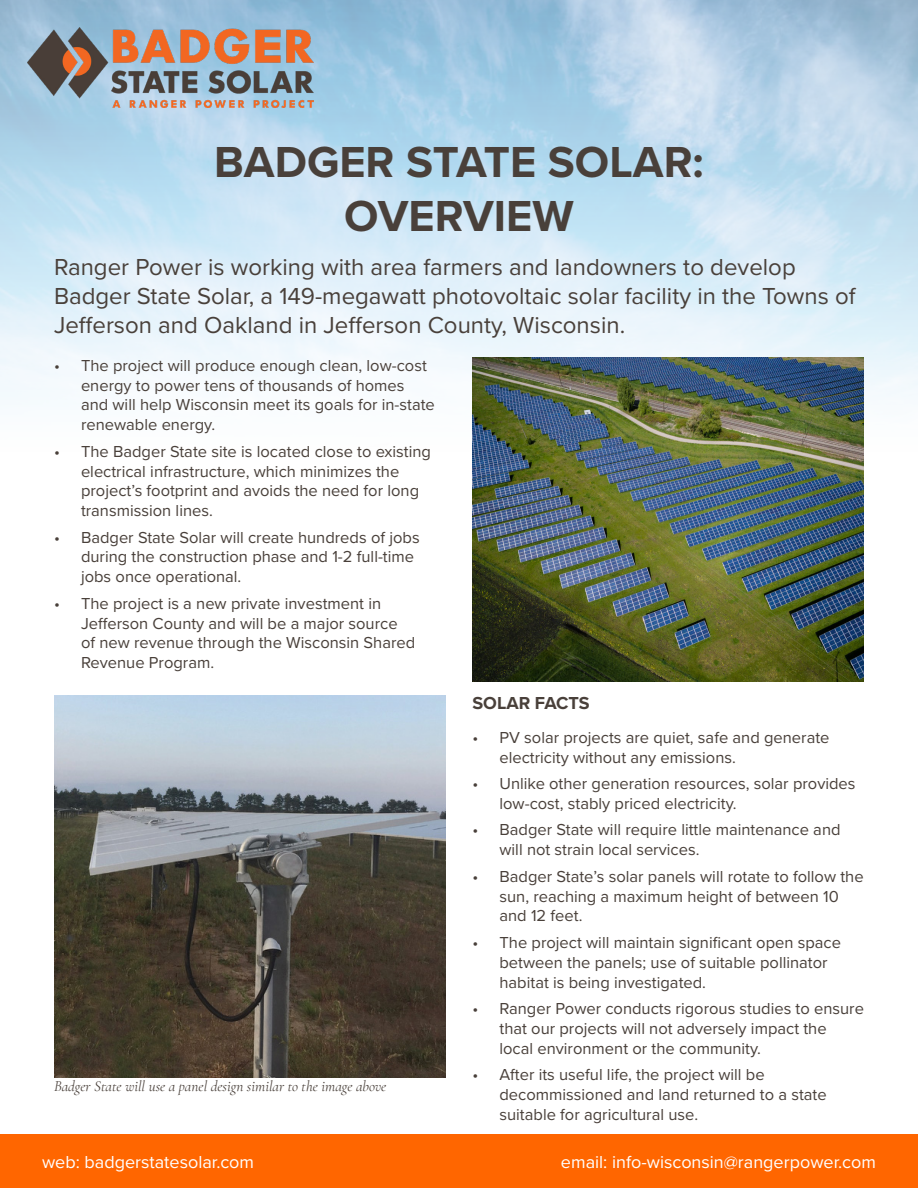
<style>
.page{position:relative;width:918px;height:1188px;background:#fff}
.page>*{position:absolute;margin:0;border:0;box-sizing:border-box;transform-origin:0 0}
.t1{font:700 45px "Proxima Nova";color:#49403a}
.t2{font:24px/28.8px "Proxima Nova";color:#49403a}
.t3{font:18px "Proxima Nova";color:#fff}
.t4{font:700 18px "Proxima Nova";color:#49403a}
.t5{font:16.5px/19.8px "Proxima Nova";color:#49403a}
.t6{font:italic 15px "Cormorant Garamond";color:#49403a}
</style>
<div class="page">
<img style="left:0;top:0;width:918px;height:400px">
<div style="left:0;top:1134px;width:918px;height:54px;background:#f60"></div>
<img style="left:27px;top:27px;width:287px;height:81px">
<img style="left:472px;top:358px;width:392px;height:324px">
<img style="left:54px;top:695px;width:392px;height:383px">
<p class="t1" style="left:214px;top:129px;width:491px">BADGER STATE SOLAR:</p>
<p class="t1" style="left:344px;top:183px;width:231px">OVERVIEW</p>
<p class="t2" style="left:54px;top:252px;width:803px">Ranger Power is working with area farmers and landowners to develop<br>Badger State Solar, a 149-megawatt photovoltaic solar facility in the Towns of<br>Jefferson and Oakland in Jefferson County, Wisconsin.</p>
<p class="t5" style="left:81px;top:355px;width:355px;text-indent:-27px">• The project will produce enough clean, low-cost energy to power tens of thousands of homes and will help Wisconsin meet its goals for in-state renewable energy.</p>
<p class="t5" style="left:81px;top:441px;width:352px;text-indent:-27px">• The Badger State site is located close to existing electrical infrastructure, which minimizes the project’s footprint and avoids the need for long transmission lines.</p>
<p class="t5" style="left:81px;top:527px;width:340px;text-indent:-27px">• Badger State Solar will create hundreds of jobs during the construction phase and 1-2 full-time jobs once operational.</p>
<p class="t5" style="left:81px;top:593px;width:336px;text-indent:-27px">• The project is a new private investment in Jefferson County and will be a major source of new revenue through the Wisconsin Shared Revenue Program.</p>
<p class="t6" style="left:54px;top:1078px;width:334px">Badger State will use a panel design similar to the image above</p>
<p class="t4" style="left:472px;top:690px;width:119px">SOLAR FACTS</p>
<p class="t5" style="left:500px;top:727px;width:332px;text-indent:-27px">• PV solar projects are quiet, safe and generate electricity without any emissions.</p>
<p class="t5" style="left:500px;top:773px;width:358px;text-indent:-27px">• Unlike other generation resources, solar provides low-cost, stably priced electricity.</p>
<p class="t5" style="left:500px;top:819px;width:343px;text-indent:-27px">• Badger State will require little maintenance and will not strain local services.</p>
<p class="t5" style="left:500px;top:866px;width:366px;text-indent:-27px">• Badger State’s solar panels will rotate to follow the sun, reaching a maximum height of between 10 and 12 feet.</p>
<p class="t5" style="left:500px;top:932px;width:343px;text-indent:-27px">• The project will maintain significant open space between the panels; use of suitable pollinator habitat is being investigated.</p>
<p class="t5" style="left:500px;top:998px;width:366px;text-indent:-27px">• Ranger Power conducts rigorous studies to ensure that our projects will not adversely impact the local environment or the community.</p>
<p class="t5" style="left:500px;top:1064px;width:329px;text-indent:-27px">• After its useful life, the project will be decommissioned and land returned to a state suitable for agricultural use.</p>
<p class="t3" style="left:42px;top:1149px;width:214px">web: badgerstatesolar.com</p>
<p class="t3" style="left:561px;top:1149px;width:316px">email: info-wisconsin@rangerpower.com</p>
</div>
